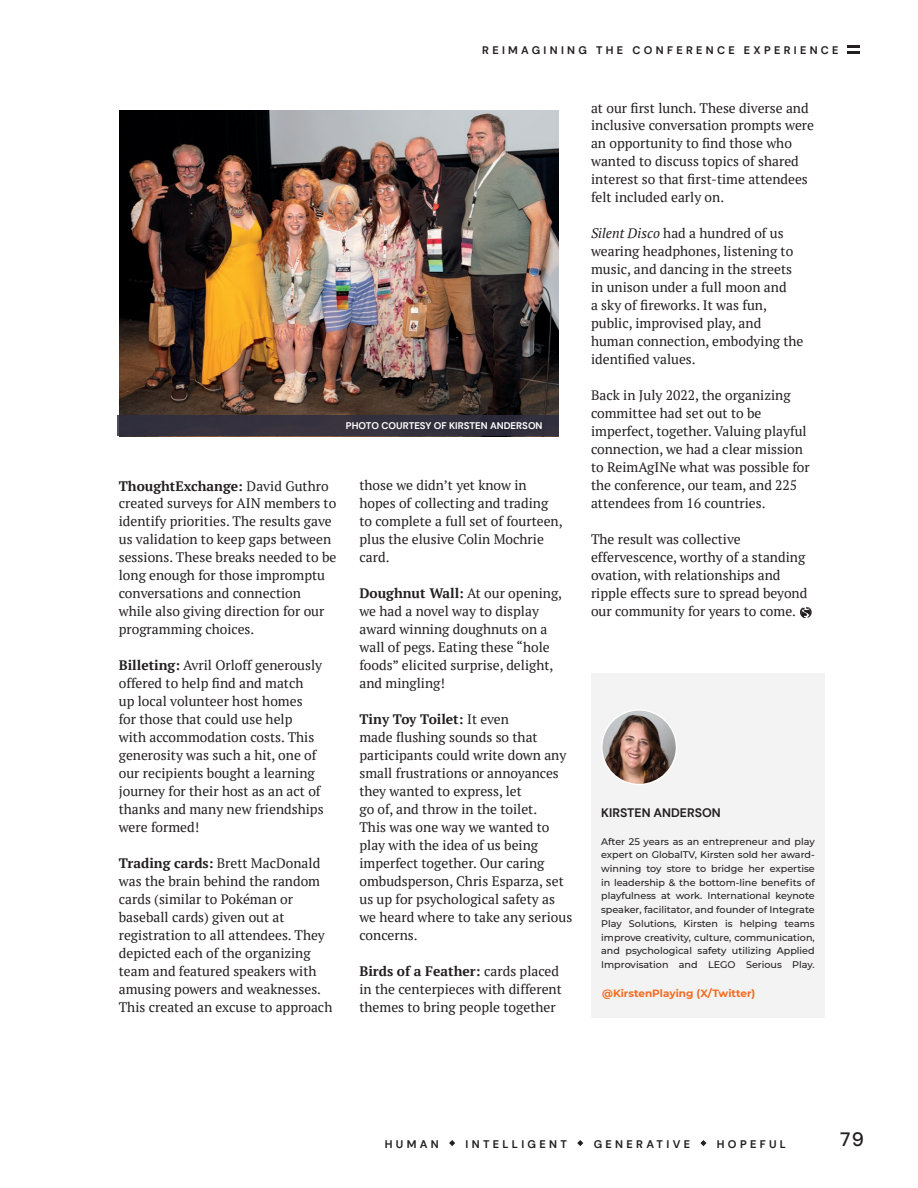
<style>
.page{position:relative;width:918px;height:1188px;background:#fff}
.page>*{position:absolute;margin:0;border:0;box-sizing:border-box;transform-origin:0 0}
.t1{font:500 19.35px "DM Sans";color:#231f20}
.t2{font:13.65px/18px "PT Serif";color:#231f20}
.t3{font:700 12.3px "DM Sans";color:#231f20}
.t4{font:700 11.1px "DM Sans";letter-spacing:.3em;color:#231f20}
.t5{font:700 10.95px "DM Sans";letter-spacing:.3em;color:#231f20}
.t6{font:700 10.5px "Montserrat";color:#f36c21}
.t7{font:500 9.6px/13.8px "Montserrat";color:#231f20;text-align:justify}
.t8{font:700 9.6px "DM Sans";color:#fff}
.s1{font-weight:700}
.s2{font-style:italic}
</style>
<div class="page">
<svg style="left:847px;top:46px;width:13px;height:7px"></svg>
<img style="left:119px;top:110px;width:439px;height:305px">
<div style="left:591px;top:673px;width:234px;height:344px;background:#f3f3f3"></div>
<img style="left:602px;top:710px;width:74px;height:75px;border-radius:37px">
<div style="left:601px;top:709px;width:76px;height:76px;border:1px solid #fff;border-radius:50%"></div>
<div style="left:117px;top:415px;width:441px;height:21px;background:#2e2e40"></div>
<svg style="left:800px;top:607px;width:12px;height:11px"></svg>
<svg style="left:449px;top:1140px;width:6px;height:6px"></svg>
<svg style="left:577px;top:1140px;width:6px;height:6px"></svg>
<svg style="left:700px;top:1140px;width:7px;height:6px"></svg>
<p class="t5" style="left:482px;top:43px;width:358px">REIMAGINING THE CONFERENCE EXPERIENCE</p>
<p class="t8" style="left:346px;top:420px;width:198px">PHOTO COURTESY OF KIRSTEN ANDERSON</p>
<p class="t2" style="left:119px;top:477px;width:219px"><span class="s1">ThoughtExchange:</span> David Guthro created surveys for AIN members to identify priorities. The results gave us validation to keep gaps between sessions. These breaks needed to be long enough for those impromptu conversations and connection while also giving direction for our programming choices.</p>
<p class="t2" style="left:119px;top:656px;width:206px"><span class="s1">Billeting:</span> Avril Orloff generously offered to help find and match<br>up local volunteer host homes<br>for those that could use help<br>with accommodation costs. This generosity was such a hit, one of our recipients bought a learning journey for their host as an act of thanks and many new friendships were formed!</p>
<p class="t2" style="left:119px;top:854px;width:215px"><span class="s1">Trading cards:</span> Brett MacDonald was the brain behind the random cards (similar to Pokéman or baseball cards) given out at registration to all attendees. They depicted each of the organizing team and featured speakers with amusing powers and weaknesses.<br>This created an excuse to approach</p>
<p class="t2" style="left:359px;top:476px;width:205px">those we didn’t yet know in hopes of collecting and trading to complete a full set of fourteen, plus the elusive Colin Mochrie card.</p>
<p class="t2" style="left:359px;top:584px;width:204px"><span class="s1">Doughnut Wall:</span> At our opening, we had a novel way to display award winning doughnuts on a wall of pegs. Eating these “hole foods” elicited surprise, delight, and mingling!</p>
<p class="t2" style="left:359px;top:710px;width:214px"><span class="s1">Tiny Toy Toilet:</span> It even<br>made flushing sounds so that participants could write down any small frustrations or annoyances they wanted to express, let<br>go of, and throw in the toilet.<br>This was one way we wanted to play with the idea of us being imperfect together. Our caring ombudsperson, Chris Esparza, set us up for psychological safety as we heard where to take any serious concerns.</p>
<p class="t2" style="left:359px;top:962px;width:204px"><span class="s1">Birds of a Feather:</span> cards placed in the centerpieces with different themes to bring people together</p>
<p class="t2" style="left:591px;top:99px;width:225px">at our first lunch. These diverse and inclusive conversation prompts were an opportunity to find those who wanted to discuss topics of shared interest so that first-time attendees felt included early on.</p>
<p class="t2" style="left:591px;top:224px;width:214px"><span class="s2">Silent Disco</span> had a hundred of us wearing headphones, listening to music, and dancing in the streets in unison under a full moon and<br>a sky of fireworks. It was fun, public, improvised play, and human connection, embodying the identified values.</p>
<p class="t2" style="left:591px;top:386px;width:220px">Back in July 2022, the organizing committee had set out to be imperfect, together. Valuing playful connection, we had a clear mission to ReimAgINe what was possible for the conference, our team, and 225 attendees from 16 countries.</p>
<p class="t2" style="left:591px;top:530px;width:218px">The result was collective effervescence, worthy of a standing ovation, with relationships and ripple effects sure to spread beyond our community for years to come.</p>
<p class="t3" style="left:601px;top:805px;width:121px">KIRSTEN ANDERSON</p>
<p class="t7" style="left:601px;top:834px;width:215px">After 25 years as an entrepreneur and play expert on GlobalTV, Kirsten sold her award&shy;winning toy store to bridge her expertise in leadership &amp; the bottom-line benefits of playfulness at work. International keynote speaker, facilitator, and founder of Integrate Play Solutions, Kirsten is helping teams improve creativity, culture, communication, and psychological safety utilizing Applied Improvisation and LEGO Serious Play.</p>
<p class="t6" style="left:602px;top:986px;width:155px">@KirstenPlaying (X/Twitter)</p>
<p class="t4" style="left:385px;top:1137px;width:56px">HUMAN</p>
<p class="t4" style="left:466px;top:1137px;width:103px">INTELLIGENT</p>
<p class="t4" style="left:594px;top:1137px;width:98px">GENERATIVE</p>
<p class="t4" style="left:717px;top:1137px;width:71px">HOPEFUL</p>
<h1 class="t1" style="left:840px;top:1127px;width:25px">79</h1>
</div>
